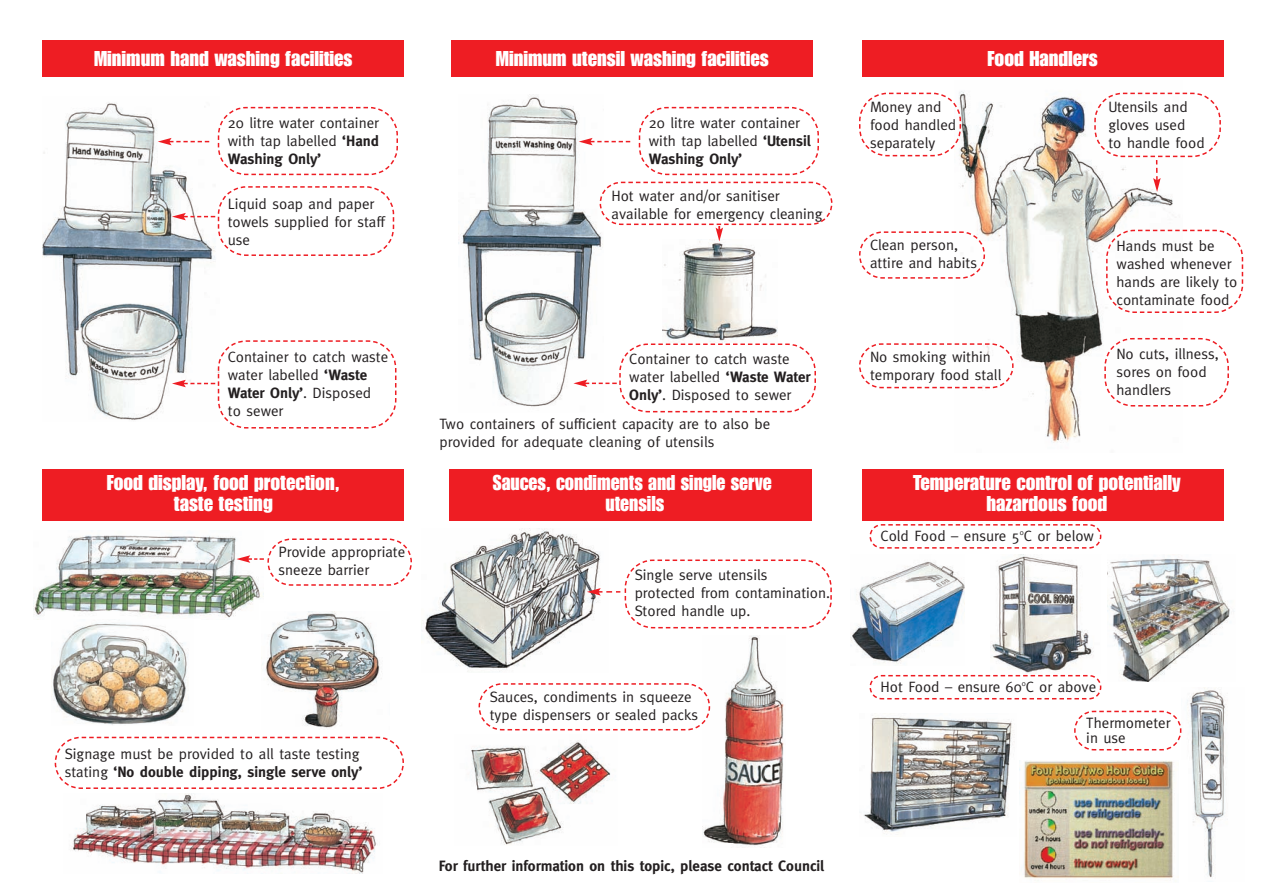
<style>
.page{position:relative;width:1263px;height:893px;background:#fff}
.page>*{position:absolute;margin:0;border:0;box-sizing:border-box;transform-origin:0 0}
.t1{font:21px/21px "Impact";color:#fff;text-align:center}
.t2{font:21px/21px "Impact";color:#fff;text-align:center;scale:.95 1}
.t3{font:15px/18px "Meta";color:#231f20}
.t4{font:700 15px "Meta";color:#231f20}
.s1{font-weight:700}
</style>
<div class="page">
<div style="left:450px;top:469px;width:362px;height:52px;background:#ee1d23"></div>
<div style="left:43px;top:469px;width:361px;height:52px;background:#ee1d23"></div>
<div style="left:43px;top:41px;width:361px;height:36px;background:#ee1d23"></div>
<div style="left:451px;top:41px;width:362px;height:36px;background:#ee1d23"></div>
<div style="left:862px;top:41px;width:361px;height:36px;background:#ee1d23"></div>
<div style="left:862px;top:469px;width:361px;height:52px;background:#ee1d23"></div>
<img style="left:43px;top:103px;width:173px;height:317px">
<svg style="left:217px;top:106px;width:181px;height:70px"></svg>
<svg style="left:158px;top:138px;width:51px;height:7px"></svg>
<svg style="left:172px;top:185px;width:223px;height:72px"></svg>
<svg style="left:172px;top:340px;width:225px;height:89px"></svg>
<img style="left:458px;top:96px;width:145px;height:311px">
<svg style="left:573px;top:343px;width:243px;height:70px"></svg>
<img style="left:663px;top:241px;width:114px;height:101px">
<img style="left:960px;top:91px;width:213px;height:352px">
<svg style="left:1105px;top:229px;width:139px;height:85px"></svg>
<svg style="left:1104px;top:337px;width:125px;height:70px"></svg>
<svg style="left:859px;top:92px;width:103px;height:65px"></svg>
<svg style="left:859px;top:231px;width:127px;height:48px"></svg>
<svg style="left:859px;top:343px;width:155px;height:46px"></svg>
<svg style="left:1093px;top:92px;width:128px;height:100px"></svg>
<img style="left:34px;top:535px;width:229px;height:85px">
<svg style="left:236px;top:538px;width:176px;height:48px"></svg>
<img style="left:51px;top:623px;width:137px;height:102px">
<div style="left:259px;top:604px;width:134px;height:126px;background:#fff"></div>
<img style="left:262px;top:611px;width:120px;height:117px">
<svg style="left:54px;top:736px;width:350px;height:53px"></svg>
<img style="left:73px;top:794px;width:303px;height:79px">
<img style="left:422px;top:529px;width:178px;height:143px">
<img style="left:850px;top:561px;width:115px;height:102px">
<img style="left:990px;top:555px;width:104px;height:119px">
<img style="left:1110px;top:556px;width:120px;height:125px">
<img style="left:863px;top:716px;width:152px;height:116px">
<svg style="left:587px;top:559px;width:245px;height:70px"></svg>
<img style="left:703px;top:636px;width:81px;height:210px">
<img style="left:471px;top:740px;width:140px;height:105px">
<svg style="left:478px;top:682px;width:233px;height:49px"></svg>
<svg style="left:869px;top:524px;width:233px;height:25px"></svg>
<svg style="left:869px;top:674px;width:233px;height:26px"></svg>
<img style="left:1187px;top:688px;width:39px;height:190px">
<svg style="left:1074px;top:710px;width:108px;height:41px"></svg>
<div style="left:1018px;top:760px;width:170px;height:126px;background:#fff"></div>
<img style="left:1019px;top:760px;width:155px;height:119px">
<svg style="left:579px;top:106px;width:254px;height:135px"></svg>
<h1 class="t1" style="left:94px;top:49px;width:260px">Minimum hand washing facilities</h1>
<h1 class="t1" style="left:496px;top:49px;width:274px">Minimum utensil washing facilities</h1>
<h1 class="t1" style="left:988px;top:49px;width:112px">Food Handlers</h1>
<p class="t3" style="left:228px;top:114px;width:153px;text-align:justify">20 litre water container with tap labelled <span class="s1">‘Hand Washing Only’</span></p>
<p class="t3" style="left:228px;top:195px;width:158px">Liquid soap and paper towels supplied for staff use</p>
<p class="t3" style="left:649px;top:114px;width:163px">20 litre water container with tap labelled <span class="s1">‘Utensil<br>Washing Only’</span></p>
<p class="t3" style="left:611px;top:186px;width:213px">Hot water and/or sanitiser available for emergency cleaning</p>
<p class="t3" style="left:870px;top:97px;width:87px">Money and food handled separately</p>
<p class="t3" style="left:870px;top:236px;width:108px">Clean person, attire and habits</p>
<p class="t3" style="left:1108px;top:97px;width:98px">Utensils and gloves used<br>to handle food</p>
<p class="t3" style="left:1116px;top:237px;width:122px">Hands must be washed whenever hands are likely to contaminate food</p>
<p class="t3" style="left:228px;top:348px;width:162px">Container to catch waste water labelled <span class="s1">‘Waste<br>Water Only’</span>. Disposed<br>to sewer</p>
<p class="t3" style="left:629px;top:350px;width:183px">Container to catch waste water labelled <span class="s1">‘Waste Water<br>Only’</span>. Disposed to sewer</p>
<p class="t3" style="left:439px;top:415px;width:332px">Two containers of sufficient capacity are to also be provided for adequate cleaning of utensils</p>
<p class="t3" style="left:870px;top:348px;width:133px">No smoking within temporary food stall</p>
<p class="t3" style="left:1116px;top:345px;width:104px">No cuts, illness, sores on food handlers</p>
<h1 class="t1" style="left:107px;top:473px;width:234px">Food display, food protection, taste testing</h1>
<h1 class="t2" style="left:493px;top:473px;width:295px">Sauces, condiments and single serve utensils</h1>
<h1 class="t1" style="left:913px;top:473px;width:269px">Temperature control of potentially hazardous food</h1>
<p class="t3" style="left:279px;top:543px;width:128px">Provide appropriate sneeze barrier</p>
<p class="t3" style="left:65px;top:744px;width:299px">Signage must be provided to all taste testing stating <span class="s1">‘No double dipping, single serve only’</span></p>
<p class="t3" style="left:635px;top:566px;width:197px">Single serve utensils protected from contamination.<br>Stored handle up.</p>
<p class="t3" style="left:490px;top:688px;width:210px">Sauces, condiments in squeeze type dispensers or sealed packs</p>
<p class="t4" style="left:439px;top:857px;width:387px">For further information on this topic, please contact Council</p>
<p class="t3" style="left:881px;top:527px;width:215px">Cold Food – ensure 5<sup>0</sup>C or below</p>
<p class="t3" style="left:881px;top:677px;width:217px">Hot Food – ensure 60<sup>0</sup>C or above</p>
<p class="t3" style="left:1086px;top:715px;width:86px;line-height:15px">Thermometer in use</p>
</div>
